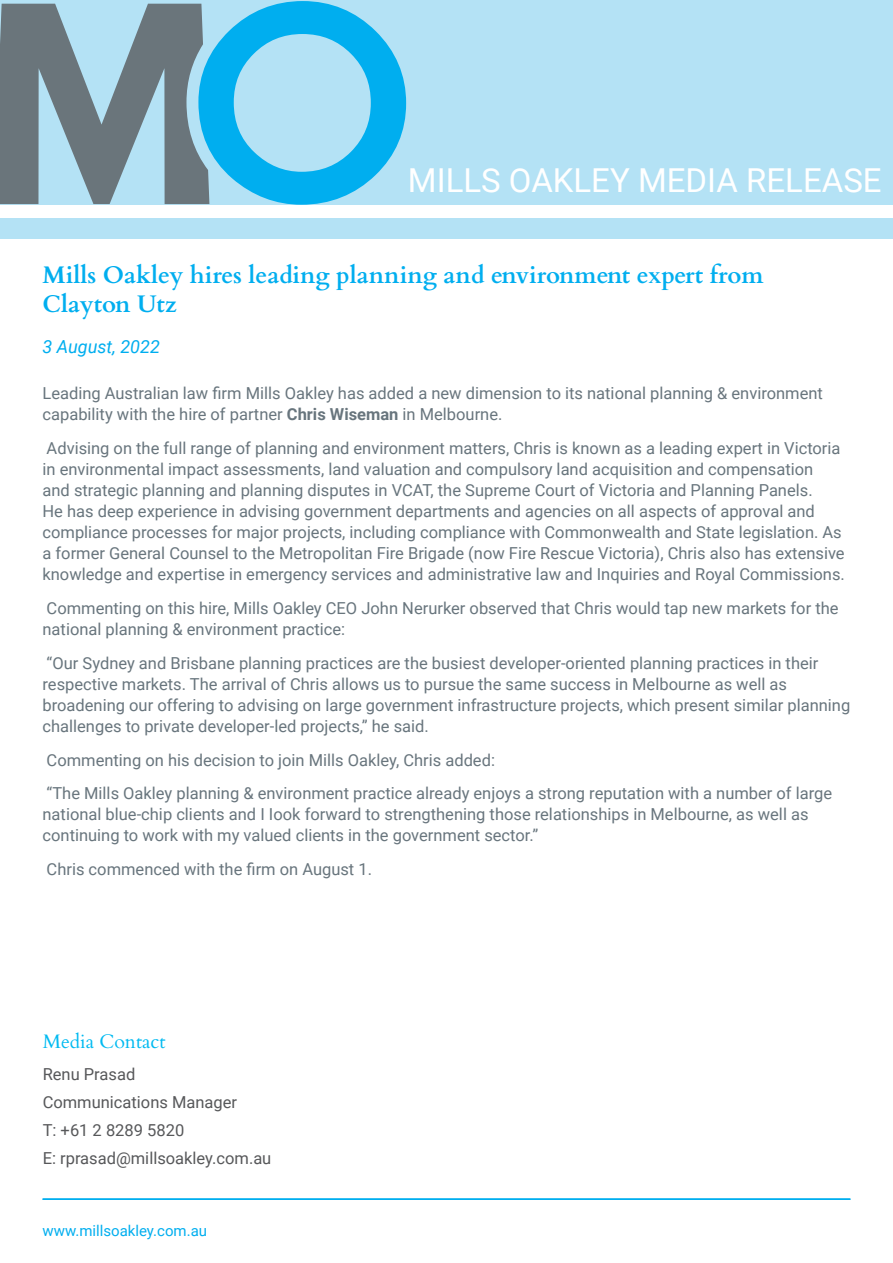
<style>
.page{position:relative;width:893px;height:1263px;background:#fff}
.page>*{position:absolute;margin:0;border:0;box-sizing:border-box;transform-origin:0 0}
.t1{font:33px "Roboto";color:#fff}
.Body_Copy{font:700 24px/28.5px "Cardo";color:#00aeef}
.Heading{font:19.5px "Cardo";color:#00baf1}
.Body_Copy-2{font:italic 18px "Roboto";color:#00aeef}
.Body_Copy-3{font:16.5px/21px "Roboto";color:#68757d}
.Body_Copy-4{font:16.5px "Roboto";color:#57585a}
.t2{font:15px "Roboto";color:#00aeef}
.s1{font-weight:700}
</style>
<div class="page">
<hr style="left:43px;top:1198px;width:807px;height:2px;background:#00aeef">
<div style="left:0;top:0;width:893px;height:239px;background:#b4e2f5"></div>
<svg style="left:0;top:1px;width:406px;height:204px"></svg>
<div style="left:0;top:206px;width:893px;height:12px;background:#fff"></div>
<h1 class="t1" style="left:408px;top:157px;width:475px">MILLS OAKLEY MEDIA RELEASE</h1>
<p class="Body_Copy" style="left:43px;top:259px;width:722px">Mills Oakley hires leading planning and environment expert from<br>Clayton Utz</p>
<p class="Body_Copy-2" style="left:43px;top:334px;width:119px">3 August, 2022</p>
<p class="Body_Copy-3" style="left:43px;top:382px;width:782px">Leading Australian law firm Mills Oakley has added a new dimension to its national planning &amp; environment capability with the hire of partner <span class="s1">Chris Wiseman</span> in Melbourne.</p>
<p class="Body_Copy-3" style="left:43px;top:437px;width:804px">Advising on the full range of planning and environment matters, Chris is known as a leading expert in Victoria in environmental impact assessments, land valuation and compulsory land acquisition and compensation<br>and strategic planning and planning disputes in VCAT, the Supreme Court of Victoria and Planning Panels.<br>He has deep experience in advising government departments and agencies on all aspects of approval and compliance processes for major projects, including compliance with Commonwealth and State legislation. As a former General Counsel to the Metropolitan Fire Brigade (now Fire Rescue Victoria), Chris also has extensive knowledge and expertise in emergency services and administrative law and Inquiries and Royal Commissions.</p>
<p class="Body_Copy-3" style="left:43px;top:597px;width:797px">Commenting on this hire, Mills Oakley CEO John Nerurker observed that Chris would tap new markets for the national planning &amp; environment practice:</p>
<p class="Body_Copy-3" style="left:43px;top:652px;width:809px">“Our Sydney and Brisbane planning practices are the busiest developer-oriented planning practices in their respective markets. The arrival of Chris allows us to pursue the same success in Melbourne as well as broadening our offering to advising on large government infrastructure projects, which present similar planning challenges to private developer-led projects,” he said.</p>
<p class="Body_Copy-3" style="left:47px;top:748px;width:450px">Commenting on his decision to join Mills Oakley, Chris added:</p>
<p class="Body_Copy-3" style="left:43px;top:782px;width:791px">“The Mills Oakley planning &amp; environment practice already enjoys a strong reputation with a number of large national blue-chip clients and I Iook forward to strengthening those relationships in Melbourne, as well as continuing to work with my valued clients in the government sector.”</p>
<p class="Body_Copy-3" style="left:47px;top:858px;width:327px">Chris commenced with the firm on August 1.</p>
<p class="Heading" style="left:43px;top:1026px;width:124px">Media Contact</p>
<p class="Body_Copy-4" style="left:43px;top:1063px;width:94px">Renu Prasad</p>
<p class="Body_Copy-4" style="left:43px;top:1091px;width:196px">Communications Manager</p>
<p class="Body_Copy-4" style="left:43px;top:1118px;width:143px">T: +61 2 8289 5820</p>
<p class="Body_Copy-4" style="left:43px;top:1146px;width:230px">E: rprasad@millsoakley.com.au</p>
<p class="t2" style="left:43px;top:1220px;width:166px">www.millsoakley.com.au</p>
</div>
